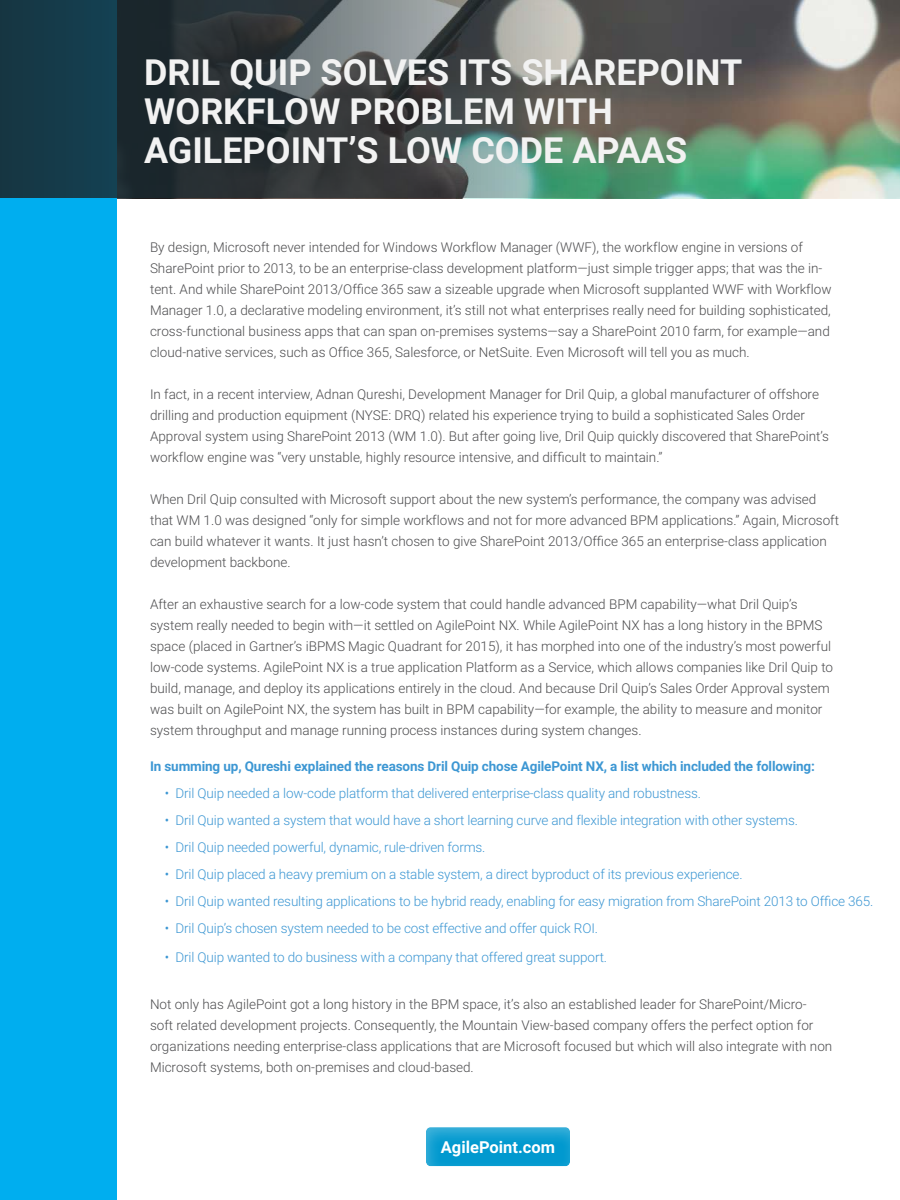
<style>
.page{position:relative;width:900px;height:1200px;background:#fff}
.page>*{position:absolute;margin:0;border:0;box-sizing:border-box;transform-origin:0 0}
.t1{font:700 36px/39px "Roboto";color:#f2f2f2}
.t2{font:700 16.5px "Roboto";color:#fff}
.t3{font:300 13.5px/21px "Roboto";color:#4d4d4f}
.t4{font:300 13.5px "Roboto";letter-spacing:-.01em;color:#3d97d3}
.t5{font:700 13.5px "Roboto";letter-spacing:-.01em;color:#3d97d3}
</style>
<div class="page">
<div style="left:1px;top:1px;width:116px;height:1199px;background:#00aeef"></div>
<svg style="left:0;top:1px;width:900px;height:197px;background:#4f5e5b"></svg>
<div style="left:412px;top:1117px;width:171px;height:51px;background:#fff;opacity:.27"></div>
<h1 class="t1" style="left:144px;top:51px;width:600px">DRIL QUIP SOLVES ITS SHAREPOINT<br>WORKFLOW PROBLEM WITH<br>AGILEPOINT’S LOW CODE APAAS</h1>
<p class="t3" style="left:150px;top:236px;width:683px">By design, Microsoft never intended for Windows Workflow Manager (WWF), the workflow engine in versions of SharePoint prior to 2013, to be an enterprise-class development platform—just simple trigger apps; that was the in&shy;tent. And while SharePoint 2013/Office 365 saw a sizeable upgrade when Microsoft supplanted WWF with Workflow Manager 1.0, a declarative modeling environment, it’s still not what enterprises really need for building sophisticated, cross-functional business apps that can span on-premises systems—say a SharePoint 2010 farm, for example—and cloud-native services, such as Office 365, Salesforce, or NetSuite. Even Microsoft will tell you as much.</p>
<p class="t3" style="left:150px;top:383px;width:681px">In fact, in a recent interview, Adnan Qureshi, Development Manager for Dril Quip, a global manufacturer of offshore drilling and production equipment (NYSE: DRQ) related his experience trying to build a sophisticated Sales Order Approval system using SharePoint 2013 (WM 1.0). But after going live, Dril Quip quickly discovered that SharePoint’s workflow engine was “very unstable, highly resource intensive, and difficult to maintain.”</p>
<p class="t3" style="left:150px;top:488px;width:691px">When Dril Quip consulted with Microsoft support about the new system’s performance, the company was advised that WM 1.0 was designed “only for simple workflows and not for more advanced BPM applications.” Again, Microsoft can build whatever it wants. It just hasn’t chosen to give SharePoint 2013/Office 365 an enterprise-class application development backbone.</p>
<p class="t3" style="left:150px;top:593px;width:685px">After an exhaustive search for a low-code system that could handle advanced BPM capability—what Dril Quip’s system really needed to begin with—it settled on AgilePoint NX. While AgilePoint NX has a long history in the BPMS space (placed in Gartner’s iBPMS Magic Quadrant for 2015), it has morphed into one of the industry’s most powerful low-code systems. AgilePoint NX is a true application Platform as a Service, which allows companies like Dril Quip to build, manage, and deploy its applications entirely in the cloud. And because Dril Quip’s Sales Order Approval system was built on AgilePoint NX, the system has built in BPM capability—for example, the ability to measure and monitor system throughput and manage running process instances during system changes.</p>
<p class="t5" style="left:150px;top:756px;width:666px">In summing up, Qureshi explained the reasons Dril Quip chose AgilePoint NX, a list which included the following:</p>
<p class="t4" style="left:165px;top:783px;width:538px">• Dril Quip needed a low-code platform that delivered enterprise-class quality and robustness.</p>
<p class="t4" style="left:165px;top:810px;width:635px">• Dril Quip wanted a system that would have a short learning curve and flexible integration with other systems.</p>
<p class="t4" style="left:165px;top:837px;width:322px">• Dril Quip needed powerful, dynamic, rule-driven forms.</p>
<p class="t4" style="left:165px;top:864px;width:579px">• Dril Quip placed a heavy premium on a stable system, a direct byproduct of its previous experience.</p>
<p class="t4" style="left:165px;top:891px;width:710px">• Dril Quip wanted resulting applications to be hybrid ready, enabling for easy migration from SharePoint 2013 to Office 365.</p>
<p class="t4" style="left:165px;top:918px;width:435px">• Dril Quip’s chosen system needed to be cost effective and offer quick ROI.</p>
<p class="t4" style="left:165px;top:947px;width:444px">• Dril Quip wanted to do business with a company that offered great support.</p>
<p class="t3" style="left:150px;top:993px;width:684px">Not only has AgilePoint got a long history in the BPM space, it’s also an established leader for SharePoint/Micro&shy;soft related development projects. Consequently, the Mountain View-based company offers the perfect option for organizations needing enterprise-class applications that are Microsoft focused but which will also integrate with non Microsoft systems, both on-premises and cloud-based.</p>
<p class="t2" style="left:441px;top:1135px;width:116px">AgilePoint.com</p>
</div>
